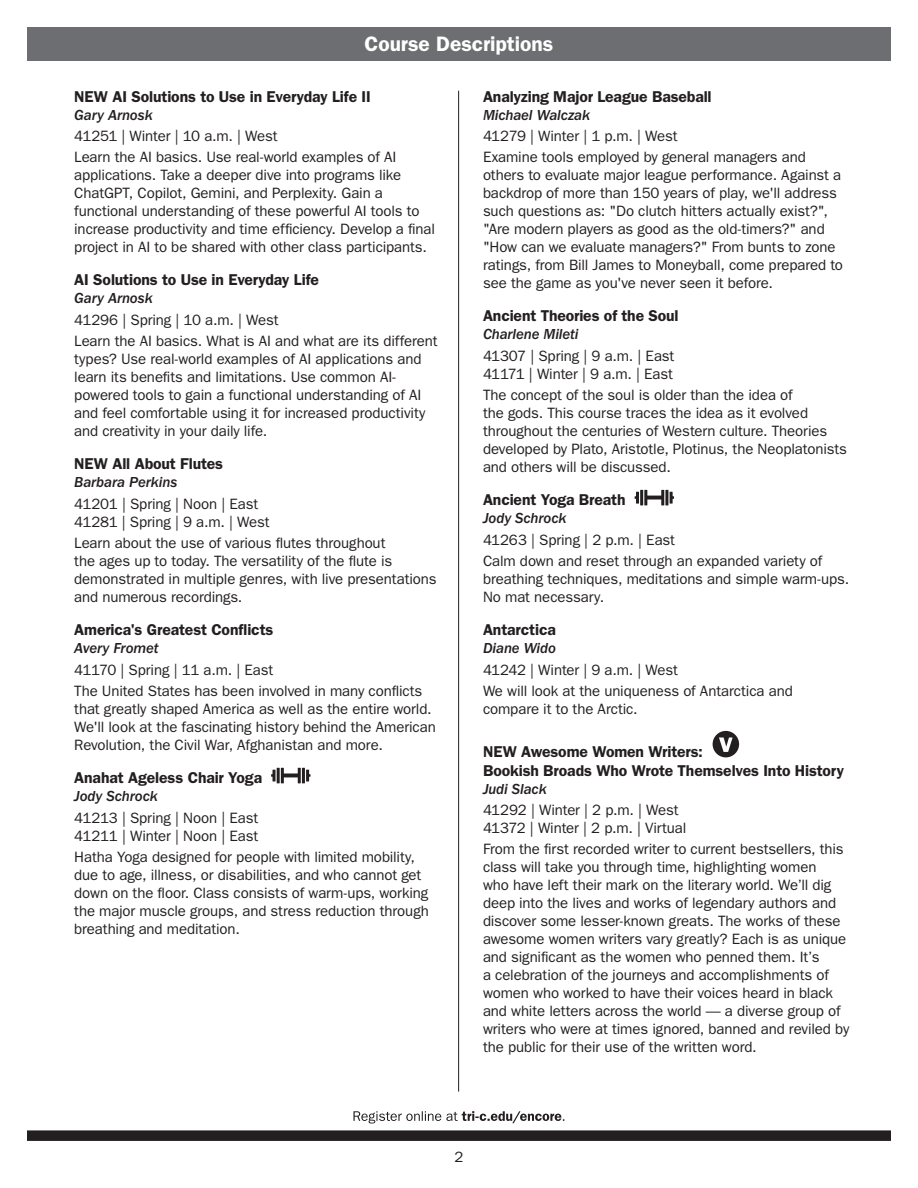
<style>
.page{position:relative;width:918px;height:1188px;background:#fff}
.page>*{position:absolute;margin:0;border:0;box-sizing:border-box;transform-origin:0 0}
.t1{font:600 21px "ITC Franklin Gothic Std";letter-spacing:-.005em;color:#fff}
.CD_-_Bold_Title{font:600 15.75px/18.9px "ITC Franklin Gothic Std";letter-spacing:-.01em;color:#231f20}
.CD_-_Description{font:15px/18px "ITC Franklin Gothic Std";letter-spacing:-.005em;color:#231f20}
.CD_-_Instructor{font:15px "ITC Franklin Gothic Std Med It";letter-spacing:-.01em;color:#231f20}
</style>
<div class="page">
<div style="left:27px;top:27px;width:864px;height:33px;background:#6d6e71"></div>
<div style="left:27px;top:1130px;width:864px;height:11px;background:#231f20"></div>
<svg style="left:353px;top:1111px;width:211px;height:13px"></svg>
<svg style="left:271px;top:768px;width:40px;height:15px"></svg>
<svg style="left:635px;top:490px;width:39px;height:15px"></svg>
<svg style="left:713px;top:731px;width:26px;height:26px"></svg>
<hr style="left:458px;top:91px;width:1px;height:1001px;background:#231f20">
<h1 class="t1" style="left:365px;top:31px;width:190px">Course Descriptions</h1>
<p class="CD_-_Bold_Title" style="left:74px;top:87px;width:298px">NEW AI Solutions to Use in Everyday Life II</p>
<p class="CD_-_Instructor" style="left:74px;top:106px;width:80px">Gary Arnosk</p>
<p class="CD_-_Description" style="left:74px;top:127px;width:205px">41251 | Winter | 10 a.m. | West</p>
<p class="CD_-_Description" style="left:74px;top:148px;width:362px">Learn the AI basics. Use real-world examples of AI applications. Take a deeper dive into programs like ChatGPT, Copilot, Gemini, and Perplexity. Gain a functional understanding of these powerful AI tools to increase productivity and time efficiency. Develop a final project in AI to be shared with other class participants.</p>
<p class="CD_-_Bold_Title" style="left:74px;top:271px;width:246px">AI Solutions to Use in Everyday Life</p>
<p class="CD_-_Instructor" style="left:74px;top:290px;width:80px">Gary Arnosk</p>
<p class="CD_-_Description" style="left:74px;top:311px;width:206px">41296 | Spring | 10 a.m. | West</p>
<p class="CD_-_Description" style="left:74px;top:332px;width:365px">Learn the AI basics. What is AI and what are its different types? Use real-world examples of AI applications and learn its benefits and limitations. Use common AI&shy;powered tools to gain a functional understanding of AI and feel comfortable using it for increased productivity and creativity in your daily life.</p>
<p class="CD_-_Bold_Title" style="left:74px;top:455px;width:150px">NEW All About Flutes</p>
<p class="CD_-_Instructor" style="left:74px;top:474px;width:105px">Barbara Perkins</p>
<p class="CD_-_Description" style="left:74px;top:495px;width:197px">41201 | Spring | Noon | East<br>41281 | Spring | 9 a.m. | West</p>
<p class="CD_-_Description" style="left:74px;top:534px;width:364px">Learn about the use of various flutes throughout<br>the ages up to today. The versatility of the flute is demonstrated in multiple genres, with live presentations and numerous recordings.</p>
<p class="CD_-_Bold_Title" style="left:74px;top:621px;width:201px">America's Greatest Conflicts</p>
<p class="CD_-_Instructor" style="left:74px;top:640px;width:86px">Avery Fromet</p>
<p class="CD_-_Description" style="left:74px;top:661px;width:201px">41170 | Spring | 11 a.m. | East</p>
<p class="CD_-_Description" style="left:74px;top:682px;width:363px">The United States has been involved in many conflicts that greatly shaped America as well as the entire world.<br>We'll look at the fascinating history behind the American Revolution, the Civil War, Afghanistan and more.</p>
<p class="CD_-_Bold_Title" style="left:74px;top:769px;width:189px">Anahat Ageless Chair Yoga</p>
<p class="CD_-_Instructor" style="left:74px;top:788px;width:85px">Jody Schrock</p>
<p class="CD_-_Description" style="left:74px;top:809px;width:186px">41213 | Spring | Noon | East<br>41211 | Winter | Noon | East</p>
<p class="CD_-_Description" style="left:74px;top:848px;width:356px">Hatha Yoga designed for people with limited mobility, due to age, illness, or disabilities, and who cannot get down on the floor. Class consists of warm-ups, working the major muscle groups, and stress reduction through breathing and meditation.</p>
<p class="CD_-_Bold_Title" style="left:483px;top:87px;width:230px">Analyzing Major League Baseball</p>
<p class="CD_-_Instructor" style="left:483px;top:106px;width:109px">Michael Walczak</p>
<p class="CD_-_Description" style="left:483px;top:127px;width:196px">41279 | Winter | 1 p.m. | West</p>
<p class="CD_-_Description" style="left:483px;top:148px;width:362px">Examine tools employed by general managers and others to evaluate major league performance. Against a backdrop of more than 150 years of play, we'll address such questions as: "Do clutch hitters actually exist?", "Are modern players as good as the old-timers?" and "How can we evaluate managers?" From bunts to zone ratings, from Bill James to Moneyball, come prepared to see the game as you've never seen it before.</p>
<p class="CD_-_Bold_Title" style="left:483px;top:307px;width:197px">Ancient Theories of the Soul</p>
<p class="CD_-_Instructor" style="left:483px;top:326px;width:97px">Charlene Mileti</p>
<p class="CD_-_Description" style="left:483px;top:347px;width:193px">41307 | Spring | 9 a.m. | East<br>41171 | Winter | 9 a.m. | East</p>
<p class="CD_-_Description" style="left:483px;top:386px;width:366px">The concept of the soul is older than the idea of<br>the gods. This course traces the idea as it evolved throughout the centuries of Western culture. Theories developed by Plato, Aristotle, Plotinus, the Neoplatonists and others will be discussed.</p>
<p class="CD_-_Bold_Title" style="left:483px;top:491px;width:144px">Ancient Yoga Breath</p>
<p class="CD_-_Instructor" style="left:483px;top:510px;width:85px">Jody Schrock</p>
<p class="CD_-_Description" style="left:483px;top:531px;width:194px">41263 | Spring | 2 p.m. | East</p>
<p class="CD_-_Description" style="left:483px;top:552px;width:368px">Calm down and reset through an expanded variety of breathing techniques, meditations and simple warm-ups.<br>No mat necessary.</p>
<p class="CD_-_Bold_Title" style="left:483px;top:621px;width:74px">Antarctica</p>
<p class="CD_-_Instructor" style="left:483px;top:640px;width:75px">Diane Wido</p>
<p class="CD_-_Description" style="left:483px;top:661px;width:196px">41242 | Winter | 9 a.m. | West</p>
<p class="CD_-_Description" style="left:483px;top:682px;width:311px">We will look at the uniqueness of Antarctica and compare it to the Arctic.</p>
<p class="CD_-_Bold_Title" style="left:483px;top:742px;width:363px">NEW Awesome Women Writers:<br>Bookish Broads Who Wrote Themselves Into History</p>
<p class="CD_-_Instructor" style="left:483px;top:781px;width:65px">Judi Slack</p>
<p class="CD_-_Description" style="left:483px;top:801px;width:205px">41292 | Winter | 2 p.m. | West<br>41372 | Winter | 2 p.m. | Virtual</p>
<p class="CD_-_Description" style="left:483px;top:840px;width:368px">From the first recorded writer to current bestsellers, this class will take you through time, highlighting women<br>who have left their mark on the literary world. We’ll dig deep into the lives and works of legendary authors and discover some lesser-known greats. The works of these awesome women writers vary greatly? Each is as unique and significant as the women who penned them. It’s<br>a celebration of the journeys and accomplishments of women who worked to have their voices heard in black and white letters across the world — a diverse group of writers who were at times ignored, banned and reviled by the public for their use of the written word.</p>
<p class="CD_-_Description" style="left:455px;top:1148px;width:10px">2</p>
</div>
